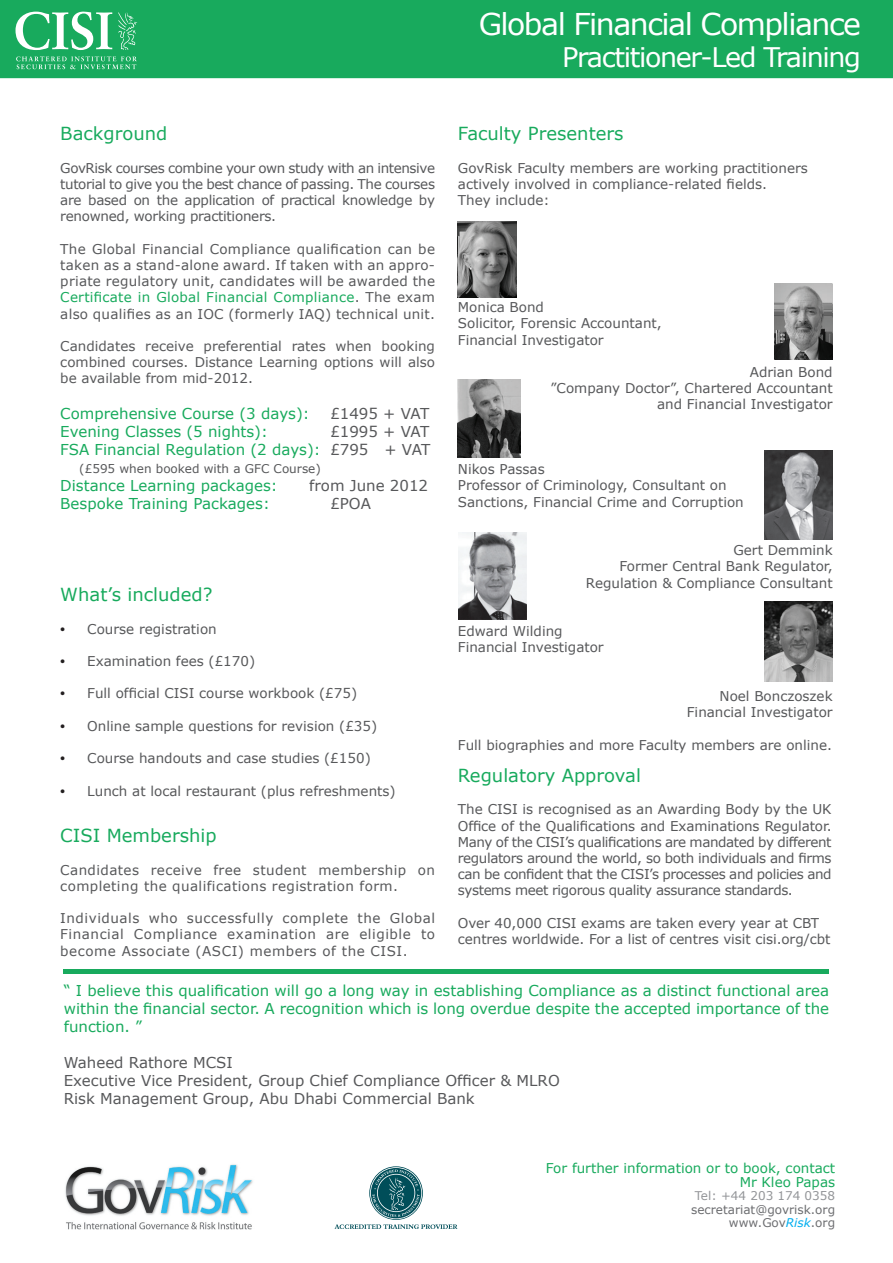
<style>
.page{position:relative;width:893px;height:1263px;background:#fff}
.page>*{position:absolute;margin:0;border:0;box-sizing:border-box;transform-origin:0 0}
.t1{font:30px "Verdana";letter-spacing:-.05em;color:#fff}
.t2{font:27px "Verdana";letter-spacing:-.05em;color:#fff}
.t3{font:18px "Verdana";color:#18aa5d}
.t4{font:15px/18px "Verdana";color:#18aa5d;text-align:right}
.t5{font:15px/18px "Verdana";color:#57585a}
.t6{font:13.5px/16.2px "Verdana";color:#57585a}
.t7{font:13.5px/16.2px "Verdana";color:#58595b;text-align:justify}
.t8{font:13.5px/16.2px "Verdana";letter-spacing:.03em;color:#57585a}
.t9{font:13.5px/13.5px "Verdana";color:#18aa5d;text-align:right}
.t10{font:12px/13.5px "Verdana";color:#6c6d70;text-align:right}
.t11{font:12px "Verdana";color:#57585a}
.t12{font:12px "Verdana";color:#939598}
.s1{color:#18aa5d}
.s2{color:#58595b}
.s3{color:#57585a}
.s4{font-family:"Myriad Pro";font-size:18px;color:#231f20}
.s5{font-style:italic;color:#00aeef}
</style>
<div class="page">
<img style="left:65px;top:1164px;width:188px;height:66px">
<svg style="left:369px;top:1166px;width:54px;height:54px"></svg>
<div style="left:370px;top:1167px;width:52px;height:52px;border:2px solid #fff;border-radius:50%"></div>
<svg style="left:335px;top:1224px;width:122px;height:5px"></svg>
<svg style="left:372px;top:1169px;width:47px;height:48px;background:#3f7981"></svg>
<div style="left:377px;top:1174px;width:38px;height:38px;border:2px solid #fff;border-radius:50%"></div>
<div style="left:0;top:1px;width:893px;height:76px;background:#18aa5d"></div>
<div style="left:0;top:0;width:893px;height:78px;border:2px solid #18aa5d"></div>
<svg style="left:16px;top:12px;width:96px;height:38px"></svg>
<svg style="left:118px;top:12px;width:19px;height:38px"></svg>
<svg style="left:16px;top:56px;width:121px;height:13px"></svg>
<hr style="left:64px;top:970px;width:765px;height:4px;background:#18aa5d">
<img style="left:458px;top:221px;width:58px;height:76px">
<img style="left:774px;top:283px;width:59px;height:76px">
<img style="left:459px;top:532px;width:68px;height:88px">
<img style="left:764px;top:451px;width:69px;height:88px">
<img style="left:458px;top:379px;width:62px;height:78px">
<img style="left:764px;top:602px;width:69px;height:79px">
<h3 class="t3" style="left:60px;top:121px;width:109px">Background</h3>
<p class="t6" style="left:60px;top:160px;width:376px;text-align:justify">GovRisk courses combine your own study with an intensive tutorial to give you the best chance of passing. The courses are based on the application of practical knowledge by renowned, working practitioners.</p>
<p class="t6" style="left:60px;top:241px;width:376px;text-align:justify">The Global Financial Compliance qualification can be taken as a stand-alone award. If taken with an appro&shy;priate regulatory unit, candidates will be awarded the <span class="s1">Certificate in Global Financial Compliance</span><span class="s2">. The exam also qualifies as an IOC (formerly IAQ) technical unit.</span></p>
<p class="t7" style="left:60px;top:338px;width:376px">Candidates receive preferential rates when booking combined courses. Distance Learning options will also be available from mid-2012.</p>
<p class="t4" style="left:60px;top:405px;width:251px">Comprehensive Course (3 days):</p>
<p class="t5" style="left:330px;top:405px;width:100px">£1495 + VAT</p>
<p class="t4" style="left:60px;top:423px;width:209px">Evening Classes (5 nights):</p>
<p class="t4" style="left:60px;top:423px;width:371px"><span class="s3">£1995 + VAT<br></span>FSA Financial Regulation (2 days): <span class="s3">£795 + VAT</span></p>
<p class="t11" style="left:79px;top:461px;width:243px">(£595 when booked with a GFC Course)</p>
<p class="t4" style="left:60px;top:477px;width:219px">Distance Learning packages:</p>
<p class="t5" style="left:309px;top:477px;width:120px">from June 2012</p>
<p class="t4" style="left:60px;top:495px;width:211px">Bespoke Training Packages:</p>
<p class="t5" style="left:330px;top:495px;width:42px">£POA</p>
<h3 class="t3" style="left:60px;top:582px;width:154px">What’s included?</h3>
<p class="t6" style="left:60px;top:620px;width:158px"><span class="s4">•</span> Course registration</p>
<p class="t6" style="left:60px;top:653px;width:196px"><span class="s4">•</span> Examination fees (£170)</p>
<p class="t6" style="left:60px;top:685px;width:298px"><span class="s4">•</span> Full official CISI course workbook (£75)</p>
<p class="t6" style="left:60px;top:718px;width:318px"><span class="s4">•</span> Online sample questions for revision (£35)</p>
<p class="t6" style="left:60px;top:750px;width:312px"><span class="s4">•</span> Course handouts and case studies (£150)</p>
<p class="t6" style="left:60px;top:782px;width:337px"><span class="s4">•</span> Lunch at local restaurant (plus refreshments)</p>
<h3 class="t3" style="left:60px;top:823px;width:158px">CISI Membership</h3>
<p class="t8" style="left:60px;top:861px;width:376px">Candidates receive free student membership on completing the qualifications registration form.</p>
<p class="t6" style="left:60px;top:910px;width:376px;text-align:justify">Individuals who successfully complete the Global Financial Compliance examination are eligible to become Associate (ASCI) members of the CISI.</p>
<h1 class="t1" style="left:479px;top:3px;width:384px">Global Financial Compliance</h1>
<h2 class="t2" style="left:562px;top:39px;width:300px">Practitioner-Led Training</h2>
<h3 class="t3" style="left:458px;top:121px;width:167px">Faculty Presenters</h3>
<p class="t6" style="left:458px;top:160px;width:351px">GovRisk Faculty members are working practitioners actively involved in compliance-related fields.<br>They include:</p>
<p class="t6" style="left:458px;top:299px;width:205px">Monica Bond<br>Solicitor, Forensic Accountant,<br>Financial Investigator</p>
<p class="t6" style="left:550px;top:364px;width:284px;text-align:right">Adrian Bond<br>”Company Doctor”, Chartered Accountant and Financial Investigator</p>
<p class="t6" style="left:458px;top:461px;width:287px">Nikos Passas<br>Professor of Criminology, Consultant on<br>Sanctions, Financial Crime and Corruption</p>
<p class="t6" style="left:586px;top:542px;width:248px;text-align:right">Gert Demmink<br>Former Central Bank Regulator,<br>Regulation &amp; Compliance Consultant</p>
<p class="t6" style="left:458px;top:623px;width:147px">Edward Wilding<br>Financial Investigator</p>
<p class="t6" style="left:687px;top:688px;width:147px;text-align:right">Noel Bonczoszek<br>Financial Investigator</p>
<p class="t6" style="left:458px;top:736px;width:376px">Full biographies and more Faculty members are online.</p>
<h3 class="t3" style="left:458px;top:763px;width:185px">Regulatory Approval</h3>
<p class="t6" style="left:458px;top:801px;width:375px;text-align:justify">The CISI is recognised as an Awarding Body by the UK Office of the Qualifications and Examinations Regulator.<br>Many of the CISI’s qualifications are mandated by different regulators around the world, so both individuals and firms can be confident that the CISI’s processes and policies and systems meet rigorous quality assurance standards.</p>
<p class="t6" style="left:458px;top:915px;width:374px">Over 40,000 CISI exams are taken every year at CBT centres worldwide. For a list of centres visit cisi.org/cbt</p>
<p class="t4" style="left:64px;top:981px;width:767px;text-align:justify">“ I believe this qualification will go a long way in establishing Compliance as a distinct functional area within the financial sector. A recognition which is long overdue despite the accepted importance of the function. ”</p>
<p class="t5" style="left:64px;top:1053px;width:497px">Waheed Rathore MCSI<br>Executive Vice President, Group Chief Compliance Officer &amp; MLRO<br>Risk Management Group, Abu Dhabi Commercial Bank</p>
<p class="t9" style="left:546px;top:1161px;width:291px">For further information or to book, contact<br>Mr Kleo Papas</p>
<p class="t12" style="left:695px;top:1187px;width:142px">Tel: +44 203 174 0358</p>
<p class="t10" style="left:691px;top:1202px;width:145px">secretariat@govrisk.org www.Gov<span class="s5">Risk</span>.org</p>
</div>
